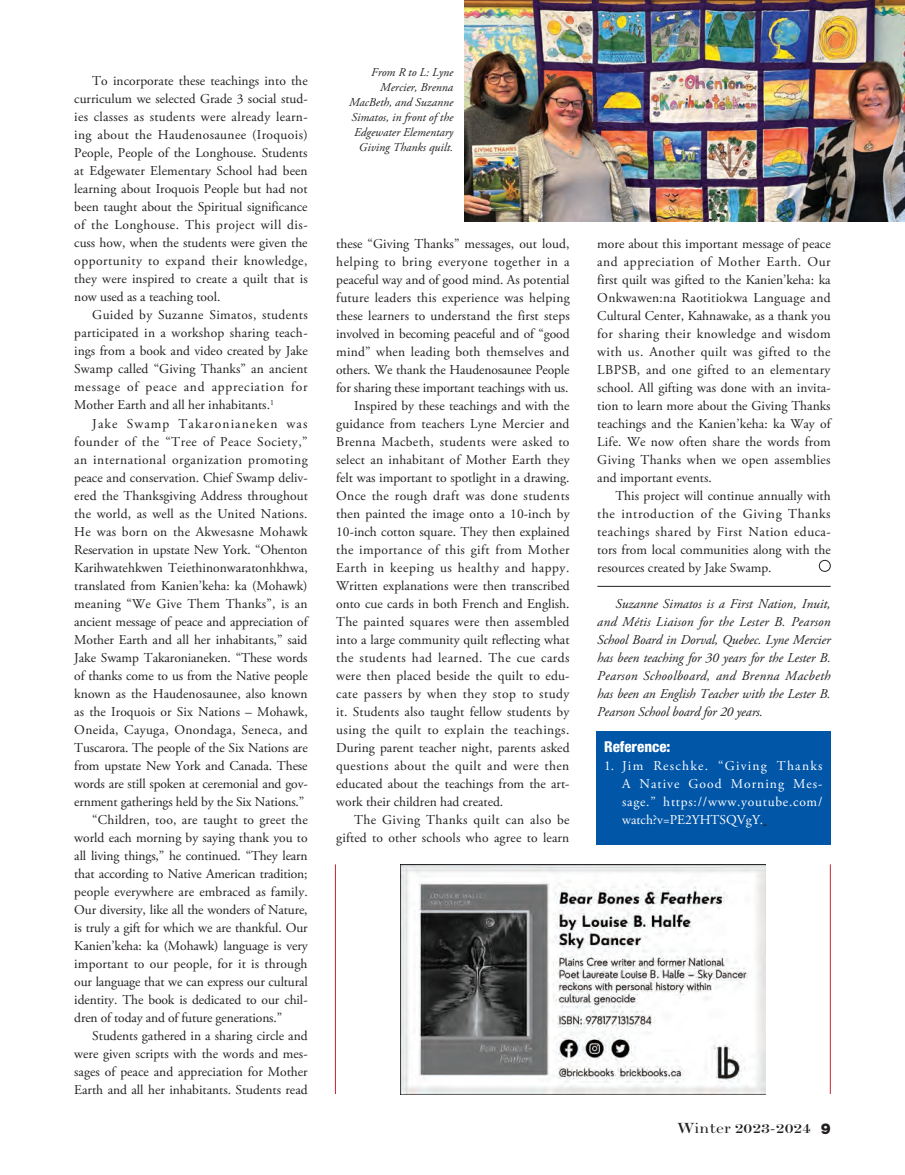
<style>
.page{position:relative;width:905px;height:1175px;background:#fff}
.page>*{position:absolute;margin:0;border:0;box-sizing:border-box;transform-origin:0 0}
.t1{font:15px "Scotch Roman";color:#231f20;scale:1.15 1}
.subheads{font:800 condensed 15px "Helvetica Neue";color:#fff}
.t2{font:13.5px/18px "Adobe Garamond Pro";color:#231f20;text-align:justify}
.t3{font:italic 13.5px/18px "Adobe Garamond Pro";letter-spacing:-.01em;color:#231f20;text-align:justify}
.t4{font:13.5px/18px "Adobe Garamond Pro";letter-spacing:.055em;color:#fff;text-align:justify}
.captions{font:italic 12px/15px "Adobe Garamond Pro";color:#231f20;text-align:right}
.s1{font-family:"Helvetica Neue";font-weight:900}
</style>
<div class="page">
<div style="left:596px;top:731px;width:234px;height:113px;background:#0156a8"></div>
<hr style="left:597px;top:586px;width:233px;height:1px;background:#231f20">
<div style="left:818px;top:560px;width:12px;height:12px;border:1px solid #231f20;border-radius:50%"></div>
<img style="left:400px;top:864px;width:365px;height:230px">
<hr style="left:335px;top:864px;width:1px;height:230px;background:#c22630">
<hr style="left:830px;top:864px;width:1px;height:230px;background:#c22630">
<img style="left:464px;top:0;width:440px;height:222px">
<p class="t2" style="left:74px;top:73px;width:235px;text-indent:18px">To incorporate these teachings into the curriculum we selected Grade 3 social stud&shy;ies classes as students were already learn&shy;ing about the Haudenosaunee (Iroquois)<br>People, People of the Longhouse. Students at Edgewater Elementary School had been learning about Iroquois People but had not been taught about the Spiritual significance of the Longhouse. This project will dis&shy;cuss how, when the students were given the opportunity to expand their knowledge, they were inspired to create a quilt that is now used as a teaching tool.</p>
<p class="t2" style="left:74px;top:306px;width:235px;text-indent:18px">Guided by Suzanne Simatos, students participated in a workshop sharing teach&shy;ings from a book and video created by Jake Swamp called “Giving Thanks” an ancient message of peace and appreciation for Mother Earth and all her inhabitants.<sup>1</sup></p>
<p class="t2" style="left:74px;top:415px;width:235px;text-indent:18px">Jake Swamp Takaronianeken was founder of the “Tree of Peace Society,” an international organization promoting peace and conservation. Chief Swamp deliv&shy;ered the Thanksgiving Address throughout the world, as well as the United Nations.<br>He was born on the Akwesasne Mohawk Reservation in upstate New York. “Ohenton Karihwatehkwen Teiethinonwaratonhkhwa, translated from Kanien’keha: ka (Mohawk) meaning “We Give Them Thanks”, is an ancient message of peace and appreciation of Mother Earth and all her inhabitants,” said Jake Swamp Takaronianeken. “These words of thanks come to us from the Native people known as the Haudenosaunee, also known as the Iroquois or Six Nations – Mohawk, Oneida, Cayuga, Onondaga, Seneca, and Tuscarora. The people of the Six Nations are from upstate New York and Canada. These words are still spoken at ceremonial and gov&shy;ernment gatherings held by the Six Nations.”</p>
<p class="t2" style="left:74px;top:811px;width:235px;text-indent:18px">“Children, too, are taught to greet the world each morning by saying thank you to all living things,” he continued. “They learn that according to Native American tradition; people everywhere are embraced as family.<br>Our diversity, like all the wonders of Nature, is truly a gift for which we are thankful. Our Kanien’keha: ka (Mohawk) language is very important to our people, for it is through our language that we can express our cultural identity. The book is dedicated to our chil&shy;dren of today and of future generations.”</p>
<p class="t2" style="left:74px;top:1027px;width:235px;text-indent:18px">Students gathered in a sharing circle and were given scripts with the words and mes&shy;sages of peace and appreciation for Mother Earth and all her inhabitants. Students read</p>
<p class="captions" style="left:349px;top:65px;width:106px">From R to L: Lyne<br>Mercier, Brenna<br>MacBeth, and Suzanne<br>Simatos, in front of the<br>Edgewater Elementary<br>Giving Thanks quilt.</p>
<p class="t2" style="left:336px;top:235px;width:235px">these “Giving Thanks” messages, out loud, helping to bring everyone together in a peaceful way and of good mind. As potential future leaders this experience was helping these learners to understand the first steps involved in becoming peaceful and of “good mind” when leading both themselves and others. We thank the Haudenosaunee People for sharing these important teachings with us.</p>
<p class="t2" style="left:336px;top:397px;width:235px;text-indent:18px">Inspired by these teachings and with the guidance from teachers Lyne Mercier and Brenna Macbeth, students were asked to select an inhabitant of Mother Earth they felt was important to spotlight in a drawing.<br>Once the rough draft was done students then painted the image onto a 10-inch by 10-inch cotton square. They then explained the importance of this gift from Mother Earth in keeping us healthy and happy.<br>Written explanations were then transcribed onto cue cards in both French and English.<br>The painted squares were then assembled into a large community quilt reflecting what the students had learned. The cue cards were then placed beside the quilt to edu&shy;cate passers by when they stop to study it. Students also taught fellow students by using the quilt to explain the teachings.<br>During parent teacher night, parents asked questions about the quilt and were then educated about the teachings from the art&shy;work their children had created.</p>
<p class="t2" style="left:336px;top:811px;width:235px;text-align:right">The Giving Thanks quilt can also be gifted to other schools who agree to learn</p>
<p class="t2" style="left:597px;top:235px;width:235px">more about this important message of peace and appreciation of Mother Earth. Our first quilt was gifted to the Kanien’keha: ka Onkwawen:na Raotitiokwa Language and Cultural Center, Kahnawake, as a thank you for sharing their knowledge and wisdom with us. Another quilt was gifted to the LBPSB, and one gifted to an elementary school. All gifting was done with an invita&shy;tion to learn more about the Giving Thanks teachings and the Kanien’keha: ka Way of Life. We now often share the words from Giving Thanks when we open assemblies and important events.</p>
<p class="t2" style="left:597px;top:487px;width:235px;text-indent:18px">This project will continue annually with the introduction of the Giving Thanks teachings shared by First Nation educa&shy;tors from local communities along with the resources created by Jake Swamp.</p>
<p class="t3" style="left:597px;top:595px;width:235px;text-indent:18px">Suzanne Simatos is a First Nation, Inuit, and Métis Liaison for the Lester B. Pearson School Board in Dorval, Quebec. Lyne Mercier has been teaching for 30 years for the Lester B.<br>Pearson Schoolboard, and Brenna Macbeth has been an English Teacher with the Lester B.<br>Pearson School board for 20 years.</p>
<p class="subheads" style="left:604px;top:737px;width:68px">Reference:</p>
<p class="t4" style="left:622px;top:757px;width:202px;text-indent:-18px">1. Jim Reschke. “Giving Thanks A Native Good Morning Mes&shy;sage.” https://www.youtube.com/ watch?v=PE2YHTSQVgY.</p>
<p class="t1" style="left:676px;top:1119px;width:135px">Winter 2023-2024 <span class="s1">9</span></p>
</div>
